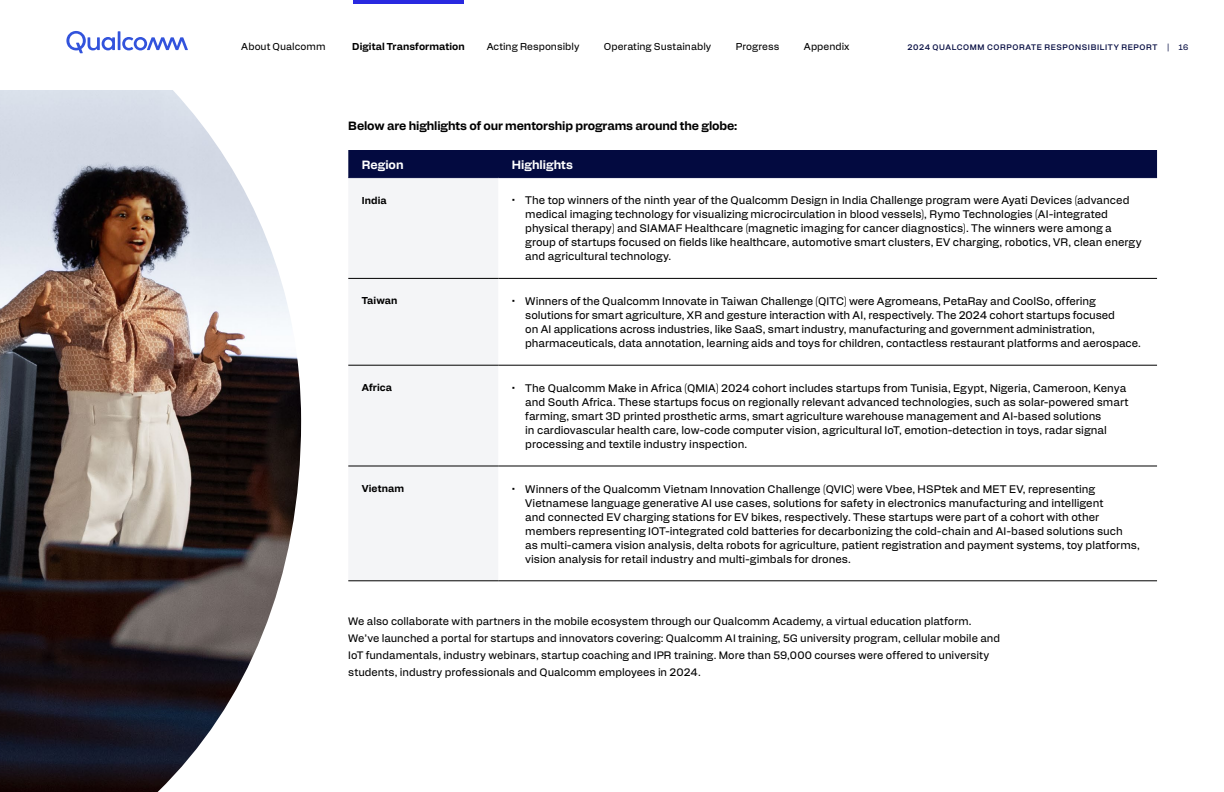
<style>
.page{position:relative;width:1224px;height:792px;background:#fff}
.page>*{position:absolute;margin:0;border:0;box-sizing:border-box;transform-origin:0 0}
.Body_text{font:700 12px "Alfabet";letter-spacing:-.01em;color:#000}
.t1{font:700 12px "Alfabet";color:#fff}
.t2{font:11px/14px "Alfabet";color:#000}
.Body_text-2{font:10.8px/17px "Alfabet";color:#000}
.t3{font:10px "Alfabet";letter-spacing:.005em;color:#000}
.t4{font:700 10px "Alfabet";letter-spacing:.01em;color:#000}
.t5{font:500 8px "Alfabet";letter-spacing:.075em;color:#030a40}
.t6{font:8px "Alfabet";color:#030a40}
.t7{font:700 8px "Alfabet";color:#030a40}
</style>
<div class="page">
<div style="left:348px;top:150px;width:809px;height:27px;background:#030a40"></div>
<div style="left:348px;top:178px;width:150px;height:403px;background:#f4f5f7"></div>
<hr style="left:348px;top:177px;width:150px;height:1px;background:#030a40">
<hr style="left:498px;top:177px;width:659px;height:1px;background:#030a40">
<hr style="left:348px;top:278px;width:150px;height:1px;background:#000">
<hr style="left:498px;top:278px;width:659px;height:1px;background:#000">
<hr style="left:348px;top:365px;width:150px;height:1px;background:#000">
<hr style="left:498px;top:365px;width:659px;height:1px;background:#000">
<hr style="left:348px;top:466px;width:150px;height:1px;background:#000">
<hr style="left:498px;top:466px;width:659px;height:1px;background:#000">
<hr style="left:348px;top:581px;width:150px;height:1px;background:#000">
<hr style="left:498px;top:581px;width:659px;height:1px;background:#000">
<img style="left:0;top:90px;width:301px;height:702px">
<svg style="left:66px;top:31px;width:122px;height:22px"></svg>
<hr style="left:353px;top:0;width:111px;height:4px;background:#2929e0">
<p class="t3" style="left:241px;top:39px;width:86px">About Qualcomm</p>
<p class="t4" style="left:352px;top:39px;width:114px">Digital Transformation</p>
<p class="t3" style="left:487px;top:39px;width:94px">Acting Responsibly</p>
<p class="t3" style="left:604px;top:39px;width:109px">Operating Sustainably</p>
<p class="t3" style="left:736px;top:39px;width:45px">Progress</p>
<p class="t3" style="left:804px;top:39px;width:47px">Appendix</p>
<p class="t5" style="left:907px;top:41px;width:251px">2024 QUALCOMM CORPORATE RESPONSIBILITY REPORT</p>
<p class="t6" style="left:1178px;top:41px;width:12px">16</p>
<p class="t7" style="left:1167px;top:41px;width:4px">|</p>
<p class="Body_text" style="left:348px;top:117px;width:391px">Below are highlights of our mentorship programs around the globe:</p>
<h1 class="t1" style="left:362px;top:156px;width:43px">Region</h1>
<h1 class="t1" style="left:512px;top:156px;width:63px">Highlights</h1>
<h1 class="t4" style="left:362px;top:193px;width:26px">India</h1>
<p class="t2" style="left:525px;top:193px;width:618px;text-indent:-14px">• The top winners of the ninth year of the Qualcomm Design in India Challenge program were Ayati Devices (advanced medical imaging technology for visualizing microcirculation in blood vessels), Rymo Technologies (AI-integrated physical therapy) and SIAMAF Healthcare (magnetic imaging for cancer diagnostics). The winners were among a group of startups focused on fields like healthcare, automotive smart clusters, EV charging, robotics, VR, clean energy and agricultural technology.</p>
<h1 class="t4" style="left:362px;top:294px;width:37px">Taiwan</h1>
<p class="t2" style="left:525px;top:294px;width:617px;text-indent:-14px">• Winners of the Qualcomm Innovate in Taiwan Challenge (QITC) were Agromeans, PetaRay and CoolSo, offering solutions for smart agriculture, XR and gesture interaction with AI, respectively. The 2024 cohort startups focused<br>on AI applications across industries, like SaaS, smart industry, manufacturing and government administration, pharmaceuticals, data annotation, learning aids and toys for children, contactless restaurant platforms and aerospace.</p>
<h1 class="t4" style="left:362px;top:380px;width:32px">Africa</h1>
<p class="t2" style="left:525px;top:380px;width:605px;text-indent:-14px">• The Qualcomm Make in Africa (QMIA) 2024 cohort includes startups from Tunisia, Egypt, Nigeria, Cameroon, Kenya and South Africa. These startups focus on regionally relevant advanced technologies, such as solar-powered smart farming, smart 3D printed prosthetic arms, smart agriculture warehouse management and AI-based solutions<br>in cardiovascular health care, low-code computer vision, agricultural IoT, emotion-detection in toys, radar signal processing and textile industry inspection.</p>
<h1 class="t4" style="left:362px;top:481px;width:44px">Vietnam</h1>
<p class="t2" style="left:525px;top:481px;width:616px;text-indent:-14px">• Winners of the Qualcomm Vietnam Innovation Challenge (QVIC) were Vbee, HSPtek and MET EV, representing Vietnamese language generative AI use cases, solutions for safety in electronics manufacturing and intelligent<br>and connected EV charging stations for EV bikes, respectively. These startups were part of a cohort with other members representing IOT-integrated cold batteries for decarbonizing the cold-chain and AI-based solutions such<br>as multi-camera vision analysis, delta robots for agriculture, patient registration and payment systems, toy platforms, vision analysis for retail industry and multi-gimbals for drones.</p>
<p class="Body_text-2" style="left:348px;top:612px;width:653px">We also collaborate with partners in the mobile ecosystem through our Qualcomm Academy, a virtual education platform.<br>We’ve launched a portal for startups and innovators covering: Qualcomm AI training, 5G university program, cellular mobile and IoT fundamentals, industry webinars, startup coaching and IPR training. More than 59,000 courses were offered to university students, industry professionals and Qualcomm employees in 2024.</p>
</div>
